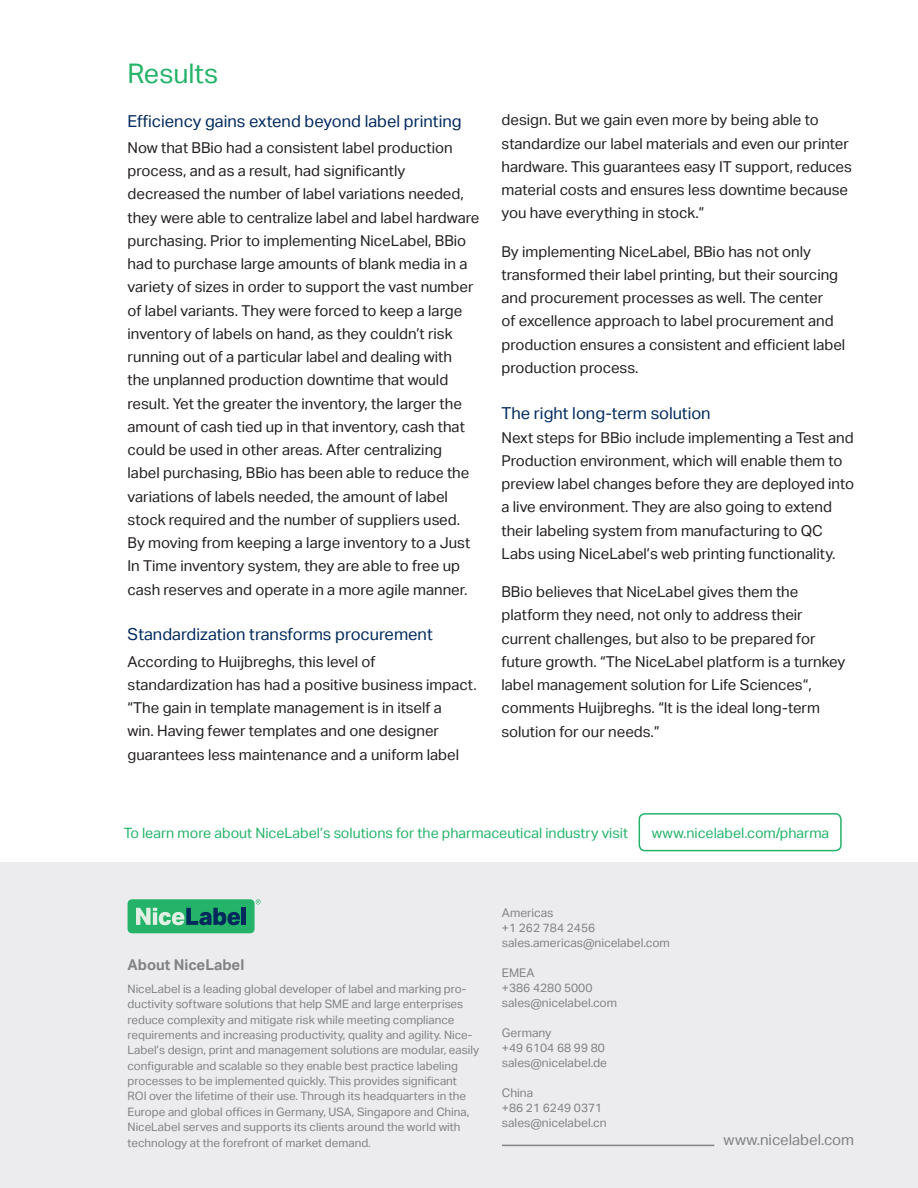
<style>
.page{position:relative;width:918px;height:1188px;background:#fff}
.page>*{position:absolute;margin:0;border:0;box-sizing:border-box;transform-origin:0 0}
.Headline-2{font:27px "Aktiv Grotesk";color:#24b369}
.Headline-4{font:16.5px "Aktiv Grotesk";color:#00295c}
.Body{font:16.5px "Aktiv Grotesk";color:#00295c}
.Body-2{font:15px/23.2px "Aktiv Grotesk";color:#231f20}
.t1{font:15px "Aktiv Grotesk";color:#808285}
.Picture_signiture{font:700 14.85px "Aktiv Grotesk";color:#808285}
.Body-green{font:14.25px "Aktiv Grotesk";color:#24b369}
.Body-citat{font:14.25px "Aktiv Grotesk";color:#24b369}
.Picture_signiture-2{font:12px "Aktiv Grotesk";color:#808285}
.Picture_signiture-3{font:11.7px/15.3px "Aktiv Grotesk";color:#808285}
</style>
<div class="page">
<div style="left:0;top:863px;width:918px;height:325px;background:#ececee"></div>
<hr style="left:502px;top:1145px;width:212px;height:1px;background:#808285">
<div style="left:639px;top:813px;width:203px;height:38px;border:2px solid #24b369;border-radius:6px"></div>
<div style="left:128px;top:899px;width:127px;height:34px;background:#24b369;border-radius:4px"></div>
<svg style="left:256px;top:899px;width:5px;height:5px"></svg>
<svg style="left:136px;top:908px;width:104px;height:17px"></svg>
<hr style="left:242px;top:908px;width:4px;height:17px;background:#00295c">
<p class="Headline-2" style="left:128px;top:58px;width:92px">Results</p>
<p class="Headline-4" style="left:128px;top:111px;width:336px">Efficiency gains extend beyond label printing</p>
<p class="Body-2" style="left:128px;top:136px;width:353px">Now that BBio had a consistent label production process, and as a result, had significantly decreased the number of label variations needed, they were able to centralize label and label hardware purchasing. Prior to implementing NiceLabel, BBio had to purchase large amounts of blank media in a variety of sizes in order to support the vast number of label variants. They were forced to keep a large inventory of labels on hand, as they couldn’t risk running out of a particular label and dealing with<br>the unplanned production downtime that would result. Yet the greater the inventory, the larger the amount of cash tied up in that inventory, cash that could be used in other areas. After centralizing<br>label purchasing, BBio has been able to reduce the variations of labels needed, the amount of label stock required and the number of suppliers used.<br>By moving from keeping a large inventory to a Just In Time inventory system, they are able to free up cash reserves and operate in a more agile manner.</p>
<p class="Headline-4" style="left:128px;top:625px;width:307px">Standardization transforms procurement</p>
<p class="Body-2" style="left:128px;top:650px;width:351px">According to Huijbreghs, this level of standardization has had a positive business impact. “The gain in template management is in itself a<br>win. Having fewer templates and one designer guarantees less maintenance and a uniform label</p>
<p class="Body-2" style="left:502px;top:109px;width:352px">design. But we gain even more by being able to standardize our label materials and even our printer hardware. This guarantees easy IT support, reduces material costs and ensures less downtime because you have everything in stock.”</p>
<p class="Body-2" style="left:502px;top:240px;width:345px">By implementing NiceLabel, BBio has not only transformed their label printing, but their sourcing and procurement processes as well. The center<br>of excellence approach to label procurement and production ensures a consistent and efficient label production process.</p>
<p class="Body" style="left:502px;top:404px;width:211px">The right long-term solution</p>
<p class="Body-2" style="left:502px;top:426px;width:354px">Next steps for BBio include implementing a Test and Production environment, which will enable them to preview label changes before they are deployed into a live environment. They are also going to extend their labeling system from manufacturing to QC Labs using NiceLabel’s web printing functionality.</p>
<p class="Body-2" style="left:502px;top:580px;width:345px">BBio believes that NiceLabel gives them the platform they need, not only to address their current challenges, but also to be prepared for future growth. “The NiceLabel platform is a turnkey label management solution for Life Sciences“, comments Huijbreghs. “It is the ideal long-term solution for our needs.”</p>
<p class="Body-green" style="left:124px;top:824px;width:506px">To learn more about NiceLabel’s solutions for the pharmaceutical industry visit</p>
<p class="Body-citat" style="left:652px;top:824px;width:179px">www.nicelabel.com/pharma</p>
<p class="Picture_signiture" style="left:128px;top:956px;width:118px">About NiceLabel</p>
<p class="Picture_signiture-3" style="left:128px;top:981px;width:353px">NiceLabel is a leading global developer of label and marking pro&shy;ductivity software solutions that help SME and large enterprises reduce complexity and mitigate risk while meeting compliance requirements and increasing productivity, quality and agility. Nice-Label’s design, print and management solutions are modular, easily configurable and scalable so they enable best practice labeling processes to be implemented quickly. This provides significant<br>ROI over the lifetime of their use. Through its headquarters in the Europe and global offices in Germany, USA, Singapore and China, NiceLabel serves and supports its clients around the world with technology at the forefront of market demand.</p>
<p class="Picture_signiture-2" style="left:502px;top:906px;width:53px">Americas</p>
<p class="Picture_signiture-2" style="left:502px;top:921px;width:95px">+1 262 784 2456</p>
<p class="Picture_signiture-2" style="left:502px;top:936px;width:169px">sales.americas@nicelabel.com</p>
<p class="Picture_signiture-2" style="left:502px;top:966px;width:34px">EMEA</p>
<p class="Picture_signiture-2" style="left:502px;top:981px;width:92px">+386 4280 5000</p>
<p class="Picture_signiture-2" style="left:502px;top:996px;width:117px">sales@nicelabel.com</p>
<p class="Picture_signiture-2" style="left:502px;top:1026px;width:51px">Germany</p>
<p class="Picture_signiture-2" style="left:502px;top:1041px;width:105px">+49 6104 68 99 80</p>
<p class="Picture_signiture-2" style="left:502px;top:1056px;width:107px">sales@nicelabel.de</p>
<p class="Picture_signiture-2" style="left:502px;top:1086px;width:33px">China</p>
<p class="Picture_signiture-2" style="left:502px;top:1101px;width:102px">+86 21 6249 0371</p>
<p class="Picture_signiture-2" style="left:502px;top:1116px;width:106px">sales@nicelabel.cn</p>
<p class="t1" style="left:724px;top:1131px;width:132px">www.nicelabel.com</p>
</div>
